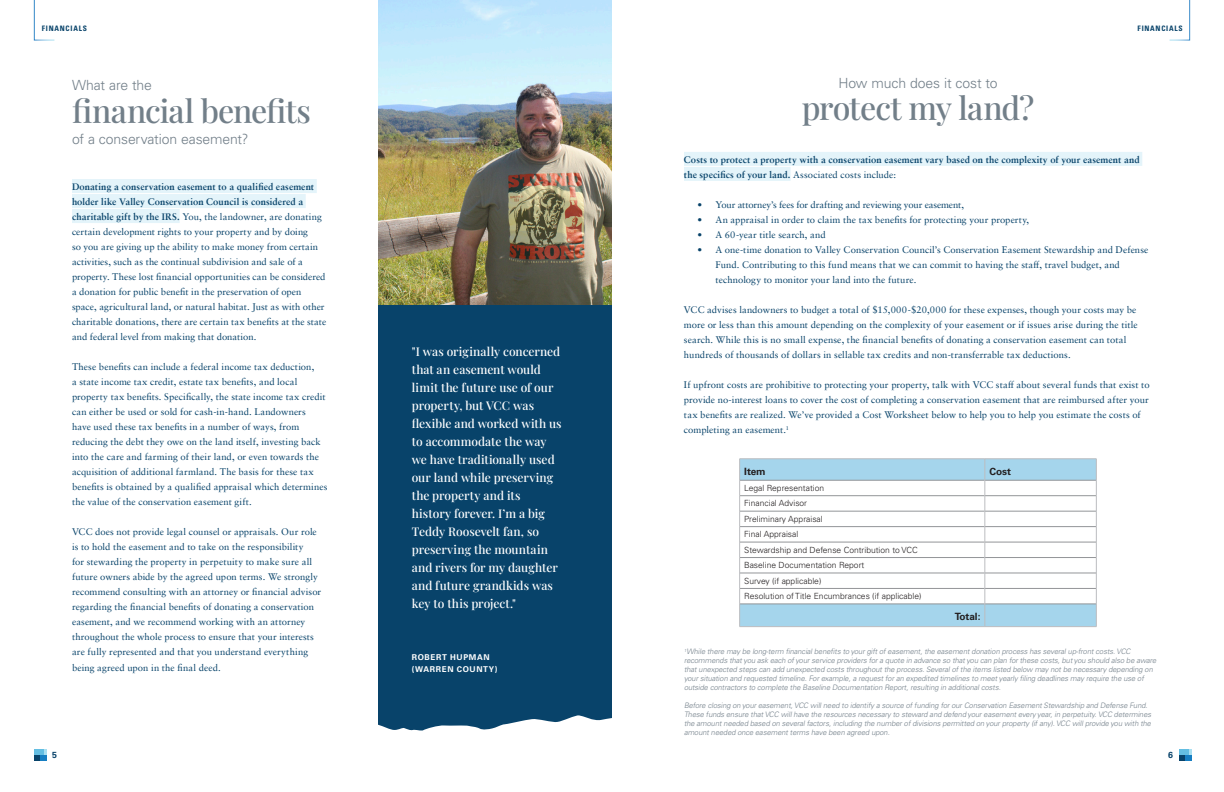
<style>
.page{position:relative;width:1224px;height:792px;background:#fff}
.page>*{position:absolute;margin:0;border:0;box-sizing:border-box;transform-origin:0 0}
.Body_Copy{font:32px "Playfair Display";letter-spacing:-.025em;color:#727f89}
.Paragraph_Style_1{font:32px "Playfair Display";letter-spacing:-.025em;color:#727f89}
.Paragraph_Style_1-2{font:300 14px "Univers LT Pro 45";letter-spacing:-.01em;color:#727f89}
.Body_Copy-2{font:300 14px "Univers LT Pro 45";letter-spacing:-.01em;color:#727f89}
.Paragraph_Style_1-3{font:12px/18px "Playfair Display";color:#fff}
.t1{font:700 10px "Univers LT Pro 65";color:#231f20}
.Body_Copy-3{font:9.5px/15px "Sabon";letter-spacing:.005em;color:#08436a}
.Body_Copy-4{font:700 9.5px/15px "Sabon";letter-spacing:.01em;color:#08436a}
.Body_Copy-5{font:9.5px "Sabon";letter-spacing:-.015em;color:#08436a}
.Body_Copy-6{font:700 8.8px "Univers LT Pro 65";color:#08436a}
.t2{font:300 8.5px "Univers LT Pro 45";color:#231f20}
.San_Serif_Header{font:700 8px "Univers LT Pro 65";letter-spacing:.08em;color:#fff}
.t3{font:italic 300 7.5px/9px "Univers LT Pro 45";color:#727f89}
.t4{font:700 condensed 7.5px "Univers LT Pro";letter-spacing:.1em;color:#08436a}
.s1{font-weight:700}
.s2{font-weight:400}
</style>
<div class="page">
<div style="left:378px;top:305px;width:234px;height:426px;background:#08436a"></div>
<div style="left:684px;top:152px;width:458px;height:14px;background:#e4f4fa"></div>
<div style="left:684px;top:167px;width:107px;height:14px;background:#e4f4fa"></div>
<svg style="left:740px;top:460px;width:356px;height:166px"></svg>
<hr style="left:740px;top:480px;width:245px;height:1px;background:#939598">
<hr style="left:985px;top:480px;width:111px;height:1px;background:#939598">
<hr style="left:740px;top:496px;width:245px;height:1px;background:#939598">
<hr style="left:985px;top:496px;width:111px;height:1px;background:#939598">
<hr style="left:740px;top:511px;width:245px;height:1px;background:#939598">
<hr style="left:985px;top:511px;width:111px;height:1px;background:#939598">
<hr style="left:740px;top:526px;width:245px;height:1px;background:#939598">
<hr style="left:985px;top:526px;width:111px;height:1px;background:#939598">
<hr style="left:740px;top:542px;width:245px;height:1px;background:#939598">
<hr style="left:985px;top:542px;width:111px;height:1px;background:#939598">
<hr style="left:740px;top:557px;width:245px;height:1px;background:#939598">
<hr style="left:985px;top:557px;width:111px;height:1px;background:#939598">
<hr style="left:740px;top:573px;width:245px;height:1px;background:#939598">
<hr style="left:985px;top:573px;width:111px;height:1px;background:#939598">
<hr style="left:740px;top:588px;width:245px;height:1px;background:#939598">
<hr style="left:985px;top:588px;width:111px;height:1px;background:#939598">
<hr style="left:740px;top:604px;width:245px;height:1px;background:#939598">
<hr style="left:985px;top:604px;width:111px;height:1px;background:#939598">
<hr style="left:740px;top:459px;width:245px;height:1px;background:#bcbdc0">
<hr style="left:985px;top:459px;width:111px;height:1px;background:#bcbdc0">
<svg style="left:739px;top:459px;width:1px;height:168px"></svg>
<svg style="left:985px;top:459px;width:1px;height:167px"></svg>
<svg style="left:1096px;top:459px;width:1px;height:168px"></svg>
<hr style="left:740px;top:626px;width:245px;height:1px;background:#bcbdc0">
<hr style="left:985px;top:626px;width:111px;height:1px;background:#bcbdc0">
<div style="left:72px;top:179px;width:245px;height:14px;background:#e4f4fa"></div>
<div style="left:72px;top:194px;width:234px;height:14px;background:#e4f4fa"></div>
<div style="left:72px;top:209px;width:108px;height:14px;background:#e4f4fa"></div>
<svg style="left:1169px;top:0;width:22px;height:41px"></svg>
<svg style="left:33px;top:0;width:22px;height:41px"></svg>
<img style="left:378px;top:0;width:234px;height:305px">
<svg style="left:1180px;top:749px;width:12px;height:12px"></svg>
<svg style="left:34px;top:749px;width:12px;height:12px"></svg>
<p class="t4" style="left:42px;top:24px;width:47px">FINANCIALS</p>
<p class="t4" style="left:1138px;top:24px;width:47px">FINANCIALS</p>
<p class="Body_Copy-2" style="left:72px;top:76px;width:81px">What are the</p>
<p class="Body_Copy" style="left:72px;top:86px;width:240px">financial benefits</p>
<p class="Paragraph_Style_1-2" style="left:72px;top:130px;width:178px">of a conservation easement?</p>
<p class="Body_Copy-3" style="left:72px;top:179px;width:256px"><span class="s1">Donating a conservation easement to a qualified easement holder like Valley Conservation Council is considered a charitable gift by the IRS.</span> You, the landowner, are donating certain development rights to your property and by doing<br>so you are giving up the ability to make money from certain activities, such as the continual subdivision and sale of a property. These lost financial opportunities can be considered a donation for public benefit in the preservation of open space, agricultural land, or natural habitat. Just as with other charitable donations, there are certain tax benefits at the state and federal level from making that donation.</p>
<p class="Body_Copy-3" style="left:72px;top:359px;width:257px">These benefits can include a federal income tax deduction,<br>a state income tax credit, estate tax benefits, and local property tax benefits. Specifically, the state income tax credit can either be used or sold for cash-in-hand. Landowners<br>have used these tax benefits in a number of ways, from reducing the debt they owe on the land itself, investing back into the care and farming of their land, or even towards the acquisition of additional farmland. The basis for these tax benefits is obtained by a qualified appraisal which determines the value of the conservation easement gift.</p>
<p class="Body_Copy-3" style="left:72px;top:524px;width:251px">VCC does not provide legal counsel or appraisals. Our role is to hold the easement and to take on the responsibility<br>for stewarding the property in perpetuity to make sure all future owners abide by the agreed upon terms. We strongly recommend consulting with an attorney or financial advisor regarding the financial benefits of donating a conservation easement, and we recommend working with an attorney throughout the whole process to ensure that your interests are fully represented and that you understand everything</p>
<p class="Body_Copy-3" style="left:72px;top:660px;width:150px">being agreed upon in the final deed.</p>
<p class="Paragraph_Style_1-3" style="left:412px;top:342px;width:151px">"I was originally concerned that an easement would limit the future use of our property, but VCC was flexible and worked with us to accommodate the way we have traditionally used our land while preserving the property and its history forever. I’m a big<br>Teddy Roosevelt fan, so preserving the mountain and rivers for my daughter and future grandkids was key to this project."</p>
<p class="San_Serif_Header" style="left:412px;top:652px;width:79px">ROBERT HUPMAN</p>
<p class="San_Serif_Header" style="left:412px;top:664px;width:87px">(WARREN COUNTY)</p>
<p class="Paragraph_Style_1-2" style="left:838px;top:74px;width:161px">How much does it cost to</p>
<p class="Paragraph_Style_1" style="left:802px;top:83px;width:234px">protect my land?</p>
<p class="Body_Copy-4" style="left:684px;top:152px;width:457px">Costs to protect a property with a conservation easement vary based on the complexity of your easement and the specifics of your land. <span class="s2">Associated costs include:</span></p>
<p class="Body_Copy-5" style="left:697px;top:199px;width:268px">• Your attorney’s fees for drafting and reviewing your easement,</p>
<p class="Body_Copy-3" style="left:697px;top:212px;width:333px">• An appraisal in order to claim the tax benefits for protecting your property,</p>
<p class="Body_Copy-3" style="left:697px;top:227px;width:130px">• A 60-year title search, and</p>
<p class="Body_Copy-3" style="left:715px;top:242px;width:434px;text-indent:-18px">• A one-time donation to Valley Conservation Council’s Conservation Easement Stewardship and Defense<br>Fund. Contributing to this fund means that we can commit to having the staff, travel budget, and technology to monitor your land into the future.</p>
<p class="Body_Copy-3" style="left:684px;top:302px;width:455px">VCC advises landowners to budget a total of $15,000-$20,000 for these expenses, though your costs may be more or less than this amount depending on the complexity of your easement or if issues arise during the title search. While this is no small expense, the financial benefits of donating a conservation easement can total hundreds of thousands of dollars in sellable tax credits and non-transferrable tax deductions.</p>
<p class="Body_Copy-3" style="left:684px;top:377px;width:467px">If upfront costs are prohibitive to protecting your property, talk with VCC staff about several funds that exist to provide no-interest loans to cover the cost of completing a conservation easement that are reimbursed after your tax benefits are realized. We’ve provided a Cost Worksheet below to help you to help you estimate the costs of completing an easement.<sup>1</sup></p>
<p class="t1" style="left:744px;top:464px;width:23px">Item</p>
<p class="t1" style="left:989px;top:464px;width:23px">Cost</p>
<p class="t2" style="left:744px;top:482px;width:81px">Legal Representation</p>
<p class="t2" style="left:744px;top:498px;width:64px">Financial Advisor</p>
<p class="t2" style="left:744px;top:513px;width:80px">Preliminary Appraisal</p>
<p class="t2" style="left:744px;top:529px;width:56px">Final Appraisal</p>
<p class="t2" style="left:744px;top:544px;width:175px">Stewardship and Defense Contribution to VCC</p>
<p class="t2" style="left:744px;top:560px;width:122px">Baseline Documentation Report</p>
<p class="t2" style="left:744px;top:575px;width:79px">Survey (if applicable)</p>
<p class="t2" style="left:744px;top:591px;width:179px">Resolution of Title Encumbrances (if applicable)</p>
<p class="t1" style="left:955px;top:609px;width:27px">Total:</p>
<p class="t3" style="left:684px;top:647px;width:475px"><sup>1</sup>While there may be long-term financialbenefits to yourgiftofeasement,the easementdonation process has severalup-frontcosts.VCC recommends thatyou ask each ofyourservice providers fora quote in advance so thatyou can plan forthese costs,butyou should also be aware thatunexpected steps can add unexpected costs throughoutthe process.Severalofthe items listed below may notbe necessary depending on yoursituation and requested timeline.Forexample,a requestforan expedited timelines to meetyearly filing deadlines may require the use of outside contractors to complete the Baseline Documentation Report,resulting in additionalcosts.</p>
<p class="t3" style="left:684px;top:701px;width:470px">Before closing on youreasement,VCC willneed to identify a source offunding forourConservation EasementStewardship and Defense Fund.<br>These funds ensure thatVCC willhave the resources necessary to steward and defend youreasementevery year,in perpetuity.VCC determines the amountneeded based on severalfactors,including the numberofdivisions permitted on yourproperty (ifany).VCC willprovide you with the amountneeded once easementterms have been agreed upon.</p>
<p class="Body_Copy-6" style="left:52px;top:749px;width:6px">5</p>
<p class="Body_Copy-6" style="left:1168px;top:749px;width:6px">6</p>
</div>
